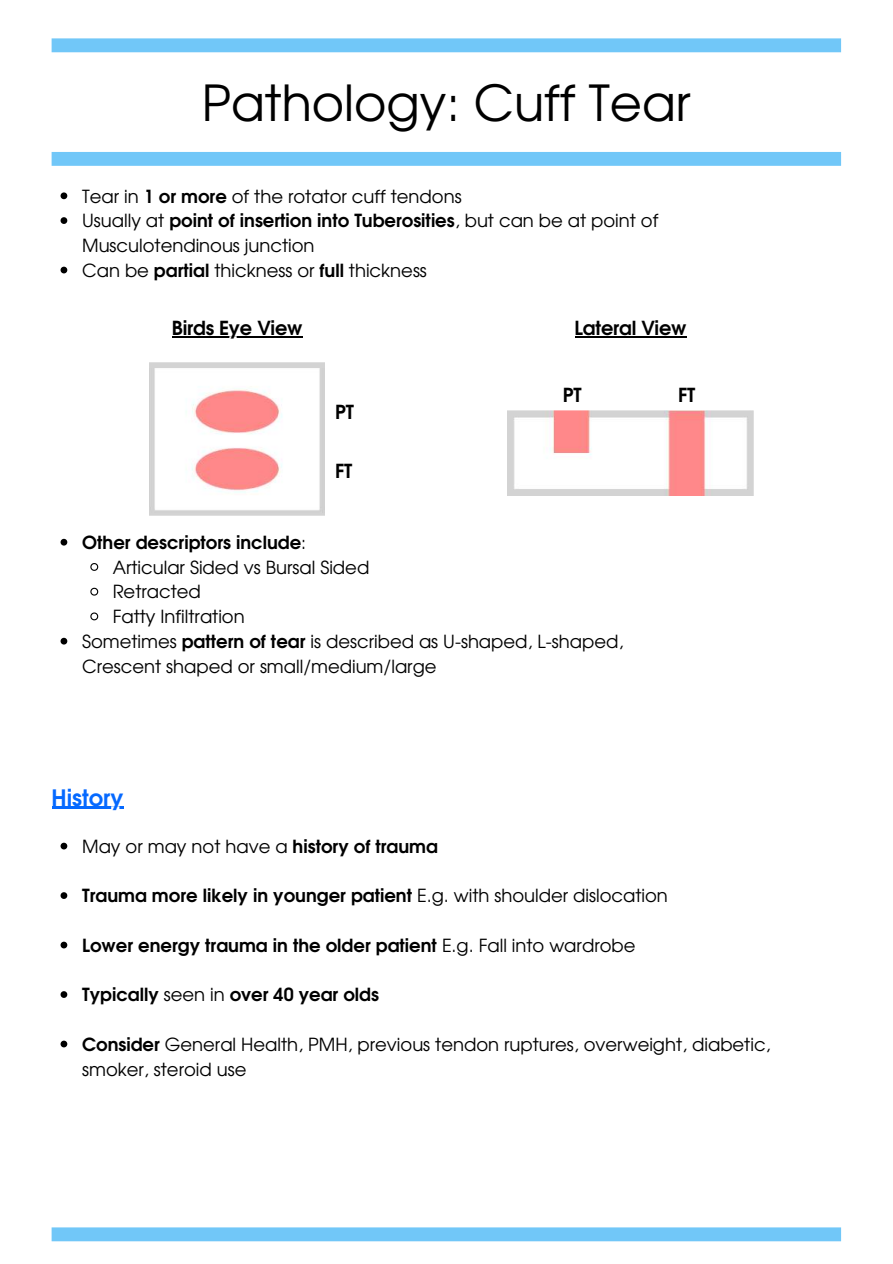
<style>
.page{position:relative;width:893px;height:1264px;background:#fff}
.page>*{position:absolute;margin:0;border:0;box-sizing:border-box;transform-origin:0 0}
.t1{font:49.5px "Te X Gyre Adventor";color:#000}
.t2{font:700 22.5px "Te X Gyre Adventor";color:#0569ff}
.t3{font:700 19.2px "Te X Gyre Adventor";letter-spacing:-.01em;color:#000}
.t4{font:18px/24.8px "Te X Gyre Adventor";color:#000}
.t5{font:700 18px "Te X Gyre Adventor";color:#000}
.s1{font-weight:700}
.s2{font-weight:400}
</style>
<div class="page">
<svg style="left:61px;top:192px;width:6px;height:7px"></svg>
<svg style="left:61px;top:217px;width:6px;height:7px"></svg>
<svg style="left:61px;top:267px;width:6px;height:6px"></svg>
<svg style="left:61px;top:539px;width:6px;height:6px"></svg>
<svg style="left:90px;top:563px;width:9px;height:8px"></svg>
<svg style="left:90px;top:587px;width:9px;height:9px"></svg>
<svg style="left:90px;top:612px;width:9px;height:9px"></svg>
<svg style="left:61px;top:637px;width:6px;height:7px"></svg>
<svg style="left:52px;top:152px;width:789px;height:14px;background:#72c7f8"></svg>
<svg style="left:52px;top:38px;width:789px;height:14px;background:#75c8f8"></svg>
<svg style="left:52px;top:1227px;width:789px;height:14px;background:#75c8f8"></svg>
<hr style="left:52px;top:806px;width:71px;height:3px;background:#0569ff">
<img style="left:150px;top:363px;width:174px;height:153px">
<img style="left:508px;top:411px;width:245px;height:84px">
<hr style="left:172px;top:336px;width:130px;height:2px;background:#000">
<hr style="left:574px;top:336px;width:112px;height:2px;background:#000">
<svg style="left:61px;top:842px;width:6px;height:7px"></svg>
<svg style="left:61px;top:892px;width:6px;height:7px"></svg>
<svg style="left:61px;top:941px;width:6px;height:7px"></svg>
<svg style="left:61px;top:991px;width:6px;height:6px"></svg>
<svg style="left:61px;top:1040px;width:6px;height:7px"></svg>
<h1 class="t1" style="left:202px;top:64px;width:490px">Pathology: Cuff Tear</h1>
<p class="t4" style="left:82px;top:182px;width:577px">Tear in <span class="s1">1 or more</span> of the rotator cuff tendons<br>Usually at <span class="s1">point of insertion into Tuberosities</span>, but can be at point of Musculotendinous junction<br>Can be <span class="s1">partial</span> thickness or <span class="s1">full</span> thickness</p>
<p class="t3" style="left:172px;top:311px;width:132px">Birds Eye View</p>
<p class="t3" style="left:574px;top:311px;width:113px">Lateral View</p>
<p class="t3" style="left:335px;top:395px;width:20px">PT</p>
<p class="t3" style="left:335px;top:454px;width:19px">FT</p>
<p class="t3" style="left:563px;top:378px;width:20px">PT</p>
<p class="t3" style="left:678px;top:378px;width:19px">FT</p>
<p class="t5" style="left:82px;top:526px;width:226px">Other descriptors include<span class="s2">:</span></p>
<p class="t4" style="left:113px;top:553px;width:258px">Articular Sided vs Bursal Sided</p>
<p class="t4" style="left:113px;top:578px;width:90px">Retracted</p>
<p class="t4" style="left:113px;top:603px;width:133px">Fatty Infiltration</p>
<p class="t4" style="left:82px;top:627px;width:542px">Sometimes <span class="s1">pattern of tear</span> is described as U-shaped, L-shaped,</p>
<p class="t4" style="left:82px;top:652px;width:356px">Crescent shaped or small/medium/large</p>
<p class="t2" style="left:52px;top:778px;width:73px">History</p>
<p class="t4" style="left:82px;top:832px;width:357px">May or may not have a <span class="s1">history of trauma</span></p>
<p class="t5" style="left:82px;top:880px;width:587px">Trauma more likely in younger patient <span class="s2">E.g. with shoulder dislocation</span></p>
<p class="t5" style="left:82px;top:929px;width:555px">Lower energy trauma in the older patient <span class="s2">E.g. Fall into wardrobe</span></p>
<p class="t5" style="left:82px;top:979px;width:298px">Typically <span class="s2">seen in</span> over 40 year olds</p>
<p class="t4" style="left:82px;top:1030px;width:690px"><span class="s1">Consider</span> General Health, PMH, previous tendon ruptures, overweight, diabetic, smoker, steroid use</p>
</div>
